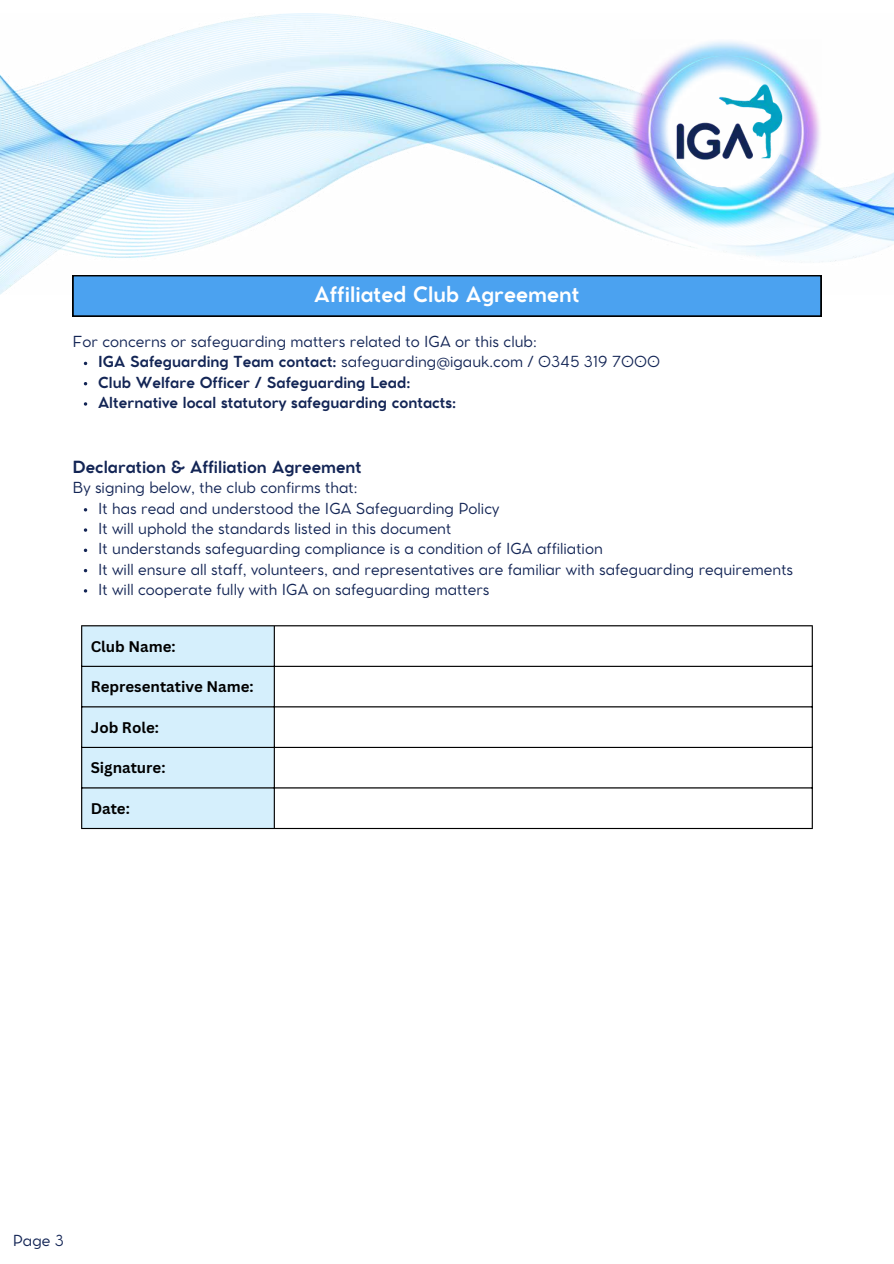
<style>
.page{position:relative;width:894px;height:1264px;background:#fff}
.page>*{position:absolute;margin:0;border:0;box-sizing:border-box;transform-origin:0 0}
.t1{font:700 21px "Cocomat Pro";color:#fff}
.t2{font:700 16.5px "Cocomat Pro";color:#132555}
.t3{font:15px/20.2px "Cocomat Pro";color:#132555}
.t4{font:700 15px/20.2px "Cocomat Pro";color:#132555}
.t5{font:700 15px "Canva Sans";color:#000}
.s1{font-weight:400}
</style>
<div class="page">
<img style="left:0;top:14px;width:893px;height:281px">
<img style="left:630px;top:40px;width:190px;height:187px">
<svg style="left:73px;top:275px;width:748px;height:41px;background:#4699e2"></svg>
<div style="left:82px;top:626px;width:192px;height:40px;background:#d5effc"></div>
<div style="left:82px;top:666px;width:192px;height:41px;background:#d5effc"></div>
<div style="left:82px;top:707px;width:192px;height:40px;background:#d5effc"></div>
<div style="left:82px;top:747px;width:192px;height:41px;background:#d5effc"></div>
<div style="left:82px;top:788px;width:192px;height:40px;background:#d5effc"></div>
<hr style="left:81px;top:626px;width:1px;height:202px;background:#000">
<hr style="left:274px;top:626px;width:1px;height:202px;background:#000">
<hr style="left:811px;top:626px;width:1px;height:202px;background:#000">
<hr style="left:81px;top:625px;width:731px;height:1px;background:#000">
<hr style="left:81px;top:665px;width:731px;height:2px;background:#000">
<hr style="left:81px;top:706px;width:731px;height:1px;background:#000">
<hr style="left:81px;top:746px;width:731px;height:2px;background:#000">
<hr style="left:81px;top:787px;width:731px;height:1px;background:#000">
<hr style="left:81px;top:828px;width:731px;height:1px;background:#000">
<svg style="left:84px;top:528px;width:3px;height:4px"></svg>
<svg style="left:84px;top:548px;width:3px;height:4px"></svg>
<h1 class="t1" style="left:314px;top:280px;width:267px">Affiliated Club Agreement</h1>
<p class="t4" style="left:98px;top:331px;width:563px;text-indent:-26px"><span class="s1">For concerns or safeguarding matters related to IGA or this club:<br></span>IGA Safeguarding Team contact: <span class="s1">safeguarding@igauk.com / 0345 319 7000<br></span>Club Welfare Officer / Safeguarding Lead:<br>Alternative local statutory safeguarding contacts:</p>
<p class="t2" style="left:73px;top:456px;width:290px">Declaration &amp; Affiliation Agreement</p>
<p class="t3" style="left:98px;top:477px;width:696px;text-indent:-26px">By signing below, the club confirms that:<br>It has read and understood the IGA Safeguarding Policy<br>It will uphold the standards listed in this document<br>It understands safeguarding compliance is a condition of IGA affiliation<br>It will ensure all staff, volunteers, and representatives are familiar with safeguarding requirements It will cooperate fully with IGA on safeguarding matters</p>
<p class="t5" style="left:91px;top:637px;width:86px">Club Name:</p>
<p class="t5" style="left:91px;top:678px;width:164px">Representative Name:</p>
<p class="t5" style="left:91px;top:718px;width:70px">Job Role:</p>
<p class="t5" style="left:91px;top:759px;width:76px">Signature:</p>
<p class="t5" style="left:91px;top:799px;width:41px">Date:</p>
<p class="t3" style="left:13px;top:1229px;width:53px">Page 3</p>
</div>
